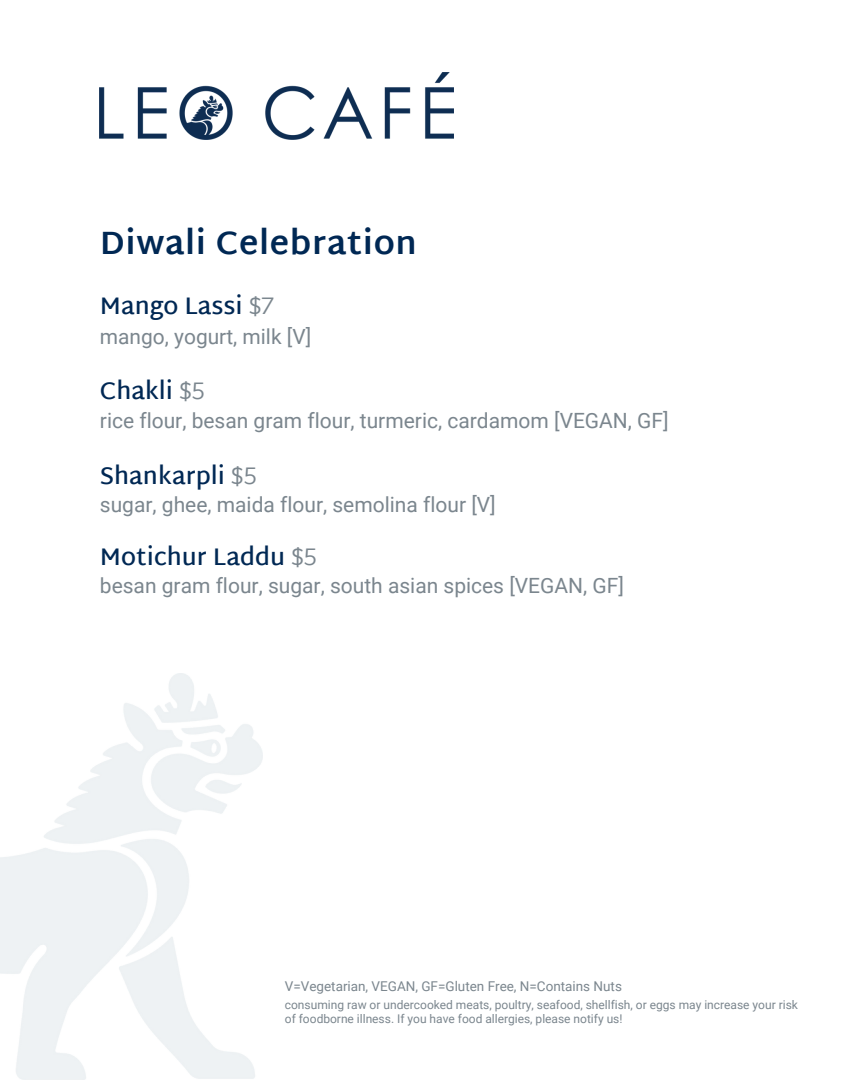
<style>
.page{position:relative;width:864px;height:1080px;background:#fff}
.page>*{position:absolute;margin:0;border:0;box-sizing:border-box;transform-origin:0 0}
.t1{font:700 33px "Martel Sans";letter-spacing:.02em;color:#002854}
.t2{font:600 24px "Martel Sans";color:#002854}
.t3{font:21px "Roboto";color:#7b868e}
.t4{font:13.5px "Roboto";color:#7b868e}
.t5{font:12px/14px "Roboto";color:#7b868e}
.s1{font-weight:300;color:#7b868e}
</style>
<div class="page">
<img style="left:100px;top:73px;width:353px;height:66px">
<p class="t1" style="left:100px;top:223px;width:319px">Diwali Celebration</p>
<p class="t2" style="left:100px;top:292px;width:176px">Mango Lassi <span class="s1">$7</span></p>
<p class="t3" style="left:100px;top:324px;width:213px">mango, yogurt, milk [V]</p>
<p class="t2" style="left:100px;top:376px;width:106px">Chakli <span class="s1">$5</span></p>
<p class="t3" style="left:100px;top:409px;width:570px">rice flour, besan gram flour, turmeric, cardamom [VEGAN, GF]</p>
<p class="t2" style="left:100px;top:462px;width:158px">Shankarpli <span class="s1">$5</span></p>
<p class="t3" style="left:100px;top:493px;width:397px">sugar, ghee, maida flour, semolina flour [V]</p>
<p class="t2" style="left:100px;top:543px;width:218px">Motichur Laddu <span class="s1">$5</span></p>
<p class="t3" style="left:100px;top:574px;width:526px">besan gram flour, sugar, south asian spices [VEGAN, GF]</p>
<p class="t4" style="left:285px;top:979px;width:339px">V=Vegetarian, VEGAN, GF=Gluten Free, N=Contains Nuts</p>
<p class="t5" style="left:285px;top:998px;width:515px">consuming raw or undercooked meats, poultry, seafood, shellfish, or eggs may increase your risk of foodborne illness. If you have food allergies, please notify us!</p>
</div>
